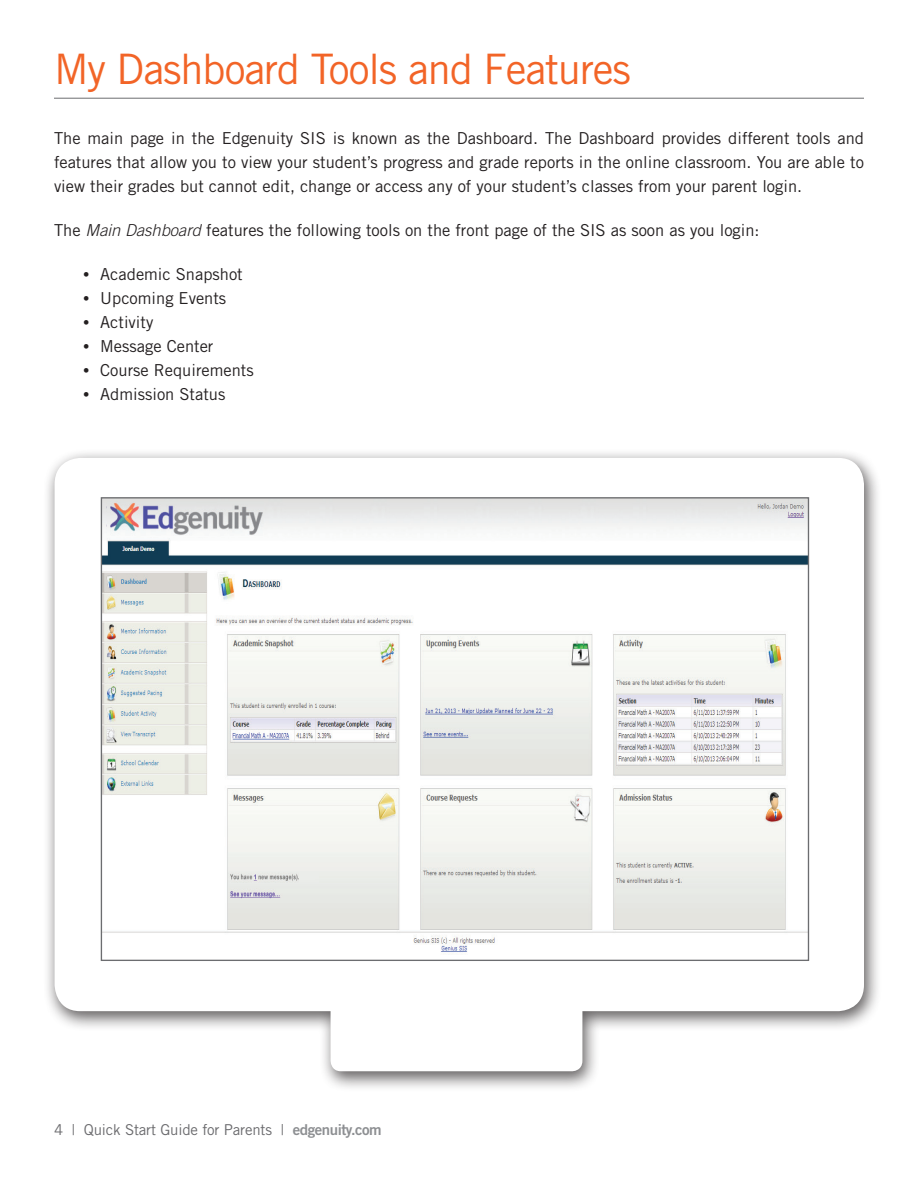
<style>
.page{position:relative;width:918px;height:1188px;background:#fff}
.page>*{position:absolute;margin:0;border:0;box-sizing:border-box;transform-origin:0 0}
.t1{font:42px "Trade Gothic LT Std";letter-spacing:-.025em;color:#f26427}
.t2{font:16.5px/24px "Trade Gothic LT Std";color:#231f20;text-align:justify}
.t3{font:15px "Trade Gothic LT Std";letter-spacing:-.01em;color:#6b6b6e}
.s1{font-family:"Trade Gothic LT Pro";font-weight:300;font-style:italic}
.s2{font-family:"Franklin Gothic";font-weight:600}
.s3{font-family:"Trade Gothic LT Std Bd 2";color:#8d8f92}
</style>
<div class="page">
<hr style="left:54px;top:98px;width:810px;height:1px;background:#6c6d70">
<div style="left:43px;top:449px;width:839px;height:643px;background:#231f20;opacity:.7"></div>
<svg style="left:55px;top:458px;width:809px;height:613px"></svg>
<img style="left:103px;top:499px;width:704px;height:460px">
<img style="left:107px;top:502px;width:156px;height:34px">
<h1 class="t1" style="left:54px;top:44px;width:579px">My Dashboard Tools and Features</h1>
<p class="t2" style="left:54px;top:126px;width:812px">The main page in the Edgenuity SIS is known as the Dashboard. The Dashboard provides different tools and features that allow you to view your student’s progress and grade reports in the online classroom. You are able to view their grades but cannot edit, change or access any of your student’s classes from your parent login.</p>
<p class="t2" style="left:54px;top:218px;width:707px">The <span class="s1">Main Dashboard</span> features the following tools on the front page of the SIS as soon as you login:</p>
<p class="t2" style="left:81px;top:262px;width:163px"><span class="s2">•</span> Academic Snapshot</p>
<p class="t2" style="left:81px;top:286px;width:147px"><span class="s2">•</span> Upcoming Events</p>
<p class="t2" style="left:81px;top:310px;width:74px"><span class="s2">•</span> Activity</p>
<p class="t2" style="left:81px;top:334px;width:134px"><span class="s2">•</span> Message Center</p>
<p class="t2" style="left:81px;top:358px;width:174px"><span class="s2">•</span> Course Requirements</p>
<p class="t2" style="left:81px;top:382px;width:146px"><span class="s2">•</span> Admission Status</p>
<p class="t3" style="left:54px;top:1121px;width:329px">4 | Quick Start Guide for Parents | <span class="s3">edgenuity.com</span></p>
</div>
